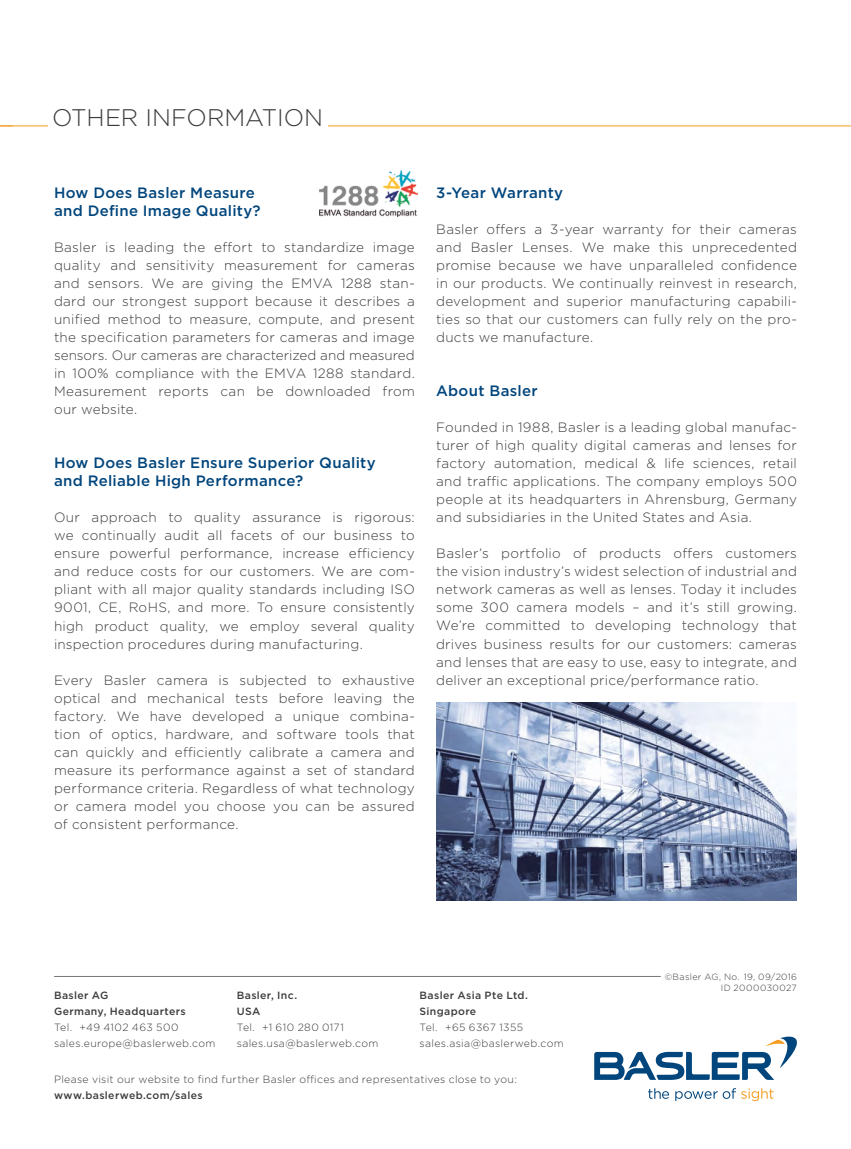
<style>
.page{position:relative;width:851px;height:1149px;background:#fff}
.page>*{position:absolute;margin:0;border:0;box-sizing:border-box;transform-origin:0 0}
.t1{font:300 24px "Gotham";color:#3c3c3b}
.t2{font:500 15px/18px "Gotham";letter-spacing:.02em;color:#00457c}
.t3{font:300 13.5px/18px "Gotham";letter-spacing:.02em;color:#3c3c3b;text-align:justify}
.t4{font:300 10.5px/16.2px "Gotham";letter-spacing:.03em;color:#3c3c3b}
.t5{font:500 10.5px/16.2px "Gotham";letter-spacing:.035em;color:#3c3c3b}
.t6{font:300 9px/10.8px "Gotham";letter-spacing:.04em;color:#3c3c3b;text-align:right}
</style>
<div class="page">
<img style="left:436px;top:702px;width:360px;height:198px">
<img style="left:319px;top:170px;width:98px;height:47px">
<hr style="left:0;top:125px;width:850px;height:1px;background:#f59d21">
<svg style="left:0;top:125px;width:13px;height:1px"></svg>
<div style="left:48px;top:94px;width:280px;height:36px;background:#fff"></div>
<svg style="left:594px;top:1036px;width:202px;height:43px"></svg>
<svg style="left:648px;top:1088px;width:21px;height:10px"></svg>
<svg style="left:675px;top:1088px;width:60px;height:12px"></svg>
<svg style="left:741px;top:1088px;width:32px;height:12px"></svg>
<hr style="left:54px;top:975px;width:606px;height:1px;background:#777776">
<h1 class="t1" style="left:52px;top:102px;width:272px">OTHER INFORMATION</h1>
<p class="t2" style="left:54px;top:184px;width:208px">How Does Basler Measure and Define Image Quality?</p>
<p class="t3" style="left:54px;top:238px;width:362px">Basler is leading the effort to standardize image quality and sensitivity measurement for cameras and sensors. We are giving the EMVA 1288 stan&shy;dard our strongest support because it describes a unified method to measure, compute, and present the specification parameters for cameras and image sensors. Our cameras are characterized and measured in 100% compliance with the EMVA 1288 standard.<br>Measurement reports can be downloaded from our website.</p>
<p class="t2" style="left:54px;top:454px;width:323px">How Does Basler Ensure Superior Quality and Reliable High Performance?</p>
<p class="t3" style="left:54px;top:508px;width:362px">Our approach to quality assurance is rigorous: we continually audit all facets of our business to ensure powerful performance, increase efficiency and reduce costs for our customers. We are com&shy;pliant with all major quality standards including ISO 9001, CE, RoHS, and more. To ensure consistently high product quality, we employ several quality inspection procedures during manufacturing.</p>
<p class="t3" style="left:54px;top:670px;width:362px">Every Basler camera is subjected to exhaustive optical and mechanical tests before leaving the factory. We have developed a unique combina&shy;tion of optics, hardware, and software tools that can quickly and efficiently calibrate a camera and measure its performance against a set of standard performance criteria. Regardless of what technology or camera model you choose you can be assured of consistent performance.</p>
<p class="t2" style="left:436px;top:184px;width:129px">3-Year Warranty</p>
<p class="t3" style="left:436px;top:220px;width:362px;text-align:left">Basler offers a 3-year warranty for their cameras and Basler Lenses. We make this unprecedented promise because we have unparalleled confidence in our products. We continually reinvest in research, development and superior manufacturing capabili&shy;ties so that our customers can fully rely on the pro&shy;ducts we manufacture.</p>
<p class="t2" style="left:436px;top:382px;width:103px">About Basler</p>
<p class="t3" style="left:436px;top:418px;width:362px">Founded in 1988, Basler is a leading global manufac&shy;turer of high quality digital cameras and lenses for factory automation, medical &amp; life sciences, retail and traffic applications. The company employs 500 people at its headquarters in Ahrensburg, Germany and subsidiaries in the United States and Asia.</p>
<p class="t3" style="left:436px;top:544px;width:362px">Basler’s portfolio of products offers customers the vision industry’s widest selection of industrial and network cameras as well as lenses. Today it includes some 300 camera models – and it’s still growing.<br>We’re committed to developing technology that drives business results for our customers: cameras and lenses that are easy to use, easy to integrate, and deliver an exceptional price/performance ratio.</p>
<p class="t5" style="left:54px;top:986px;width:133px">Basler AG<br>Germany, Headquarters</p>
<p class="t4" style="left:54px;top:1018px;width:163px">Tel. +49 4102 463 500 sales.europe@baslerweb.com</p>
<p class="t5" style="left:237px;top:986px;width:62px">Basler, Inc.<br>USA</p>
<p class="t4" style="left:237px;top:1018px;width:143px">Tel. +1 610 280 0171 sales.usa@baslerweb.com</p>
<p class="t5" style="left:419px;top:986px;width:110px">Basler Asia Pte Ltd.<br>Singapore</p>
<p class="t4" style="left:419px;top:1018px;width:146px">Tel. +65 6367 1355 sales.asia@baslerweb.com</p>
<p class="t4" style="left:54px;top:1070px;width:464px">Please visit our website to find further Basler offices and representatives close to you:</p>
<p class="t5" style="left:54px;top:1086px;width:150px">www.baslerweb.com/sales</p>
<p class="t6" style="left:664px;top:970px;width:134px">©Basler AG, No. 19, 09/2016<br>ID 2000030027</p>
</div>
